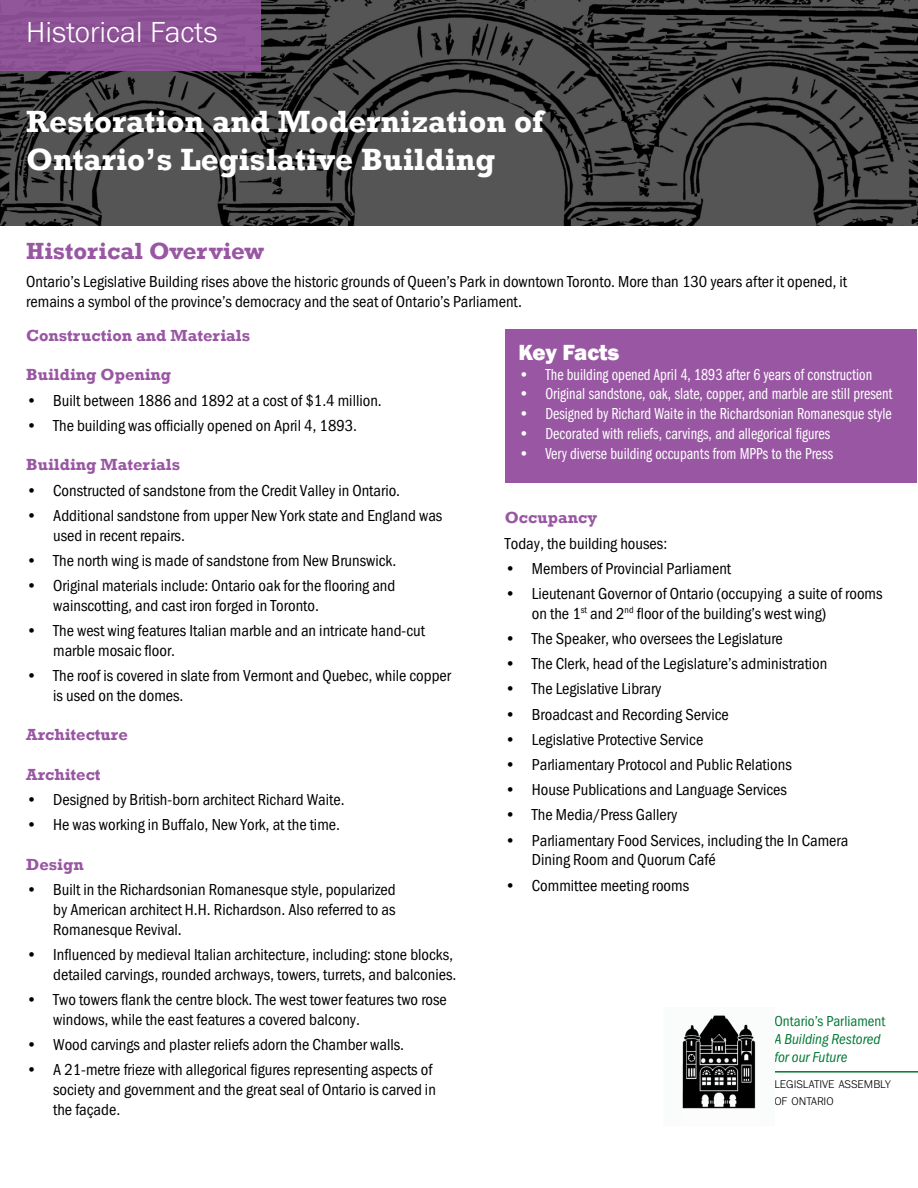
<style>
.page{position:relative;width:918px;height:1188px;background:#fff}
.page>*{position:absolute;margin:0;border:0;box-sizing:border-box;transform-origin:0 0}
.t1{font:700 31.5px/37.8px "Rockwell";color:#fff}
.Top_of_Page_Heading{font:300 30px "Franklin Gothic URW";color:#fff}
.Subheading1{font:700 24px "Rockwell";color:#9957a3}
.Subheading3{font:800 22.5px "Franklin Gothic";letter-spacing:-.01em;color:#fff}
.t2{font:16.5px/19.8px "Franklin Gothic URW Cond";color:#000}
.Key_Facts_Box{font:16.5px "Franklin Gothic URW Com Boo";color:#fff}
.Subheading2{font:700 16.5px "Rockwell";color:#9957a3}
.t3{font:15px "Franklin Gothic URW Con Boo Ita";color:#007a33}
.t4{font:15px "Franklin Gothic URW Cond";color:#007a33}
.t5{font:300 11.55px "Franklin Gothic URW";color:#000}
</style>
<div class="page">
<div style="left:505px;top:329px;width:411px;height:154px;background:#9957a3"></div>
<svg style="left:0;top:0;width:918px;height:226px;background:#424142"></svg>
<div style="left:0;top:0;width:260px;height:70px;background:#8e5497"></div>
<hr style="left:774px;top:1071px;width:144px;height:2px;background:#007a33">
<img style="left:682px;top:1015px;width:74px;height:94px">
<p class="Top_of_Page_Heading" style="left:26px;top:13px;width:193px">Historical Facts</p>
<p class="t1" style="left:26px;top:102px;width:519px">Restoration and Modernization of<br>Ontario’s Legislative Building</p>
<h2 class="Subheading1" style="left:26px;top:236px;width:239px">Historical Overview</h2>
<p class="t2" style="left:26px;top:270px;width:822px">Ontario’s Legislative Building rises above the historic grounds of Queen’s Park in downtown Toronto. More than 130 years after it opened, it remains a symbol of the province’s democracy and the seat of Ontario’s Parliament.</p>
<h3 class="Subheading2" style="left:26px;top:325px;width:225px">Construction and Materials</h3>
<h3 class="Subheading2" style="left:26px;top:365px;width:147px">Building Opening</h3>
<p class="t2" style="left:26px;top:389px;width:357px">• Built between 1886 and 1892 at a cost of $1.4 million.</p>
<p class="t2" style="left:26px;top:414px;width:333px">• The building was officially opened on April 4, 1893.</p>
<h3 class="Subheading2" style="left:26px;top:455px;width:155px">Building Materials</h3>
<p class="t2" style="left:26px;top:479px;width:376px">• Constructed of sandstone from the Credit Valley in Ontario.</p>
<p class="t2" style="left:53px;top:504px;width:391px;text-indent:-27px">• Additional sandstone from upper New York state and England was used in recent repairs.</p>
<p class="t2" style="left:26px;top:549px;width:372px">• The north wing is made of sandstone from New Brunswick.</p>
<p class="t2" style="left:53px;top:575px;width:344px;text-indent:-27px">• Original materials include: Ontario oak for the flooring and wainscotting, and cast iron forged in Toronto.</p>
<p class="t2" style="left:53px;top:620px;width:373px;text-indent:-27px">• The west wing features Italian marble and an intricate hand-cut marble mosaic floor.</p>
<p class="t2" style="left:53px;top:665px;width:399px;text-indent:-27px">• The roof is covered in slate from Vermont and Quebec, while copper is used on the domes.</p>
<h3 class="Subheading2" style="left:26px;top:725px;width:103px">Architecture</h3>
<h3 class="Subheading2" style="left:26px;top:764px;width:76px">Architect</h3>
<p class="t2" style="left:26px;top:789px;width:320px">• Designed by British-born architect Richard Waite.</p>
<p class="t2" style="left:26px;top:814px;width:315px">• He was working in Buffalo, New York, at the time.</p>
<h3 class="Subheading2" style="left:26px;top:854px;width:59px">Design</h3>
<p class="t2" style="left:53px;top:879px;width:344px;text-align:justify;text-indent:-27px">• Built in the Richardsonian Romanesque style, popularized by American architect H.H. Richardson. Also referred to as Romanesque Revival.</p>
<p class="t2" style="left:26px;top:944px;width:432px;text-align:right">• Influenced by medieval Italian architecture, including: stone blocks, detailed carvings, rounded archways, towers, turrets, and balconies.</p>
<p class="t2" style="left:53px;top:989px;width:395px;text-indent:-27px">• Two towers flank the centre block. The west tower features two rose windows, while the east features a covered balcony.</p>
<p class="t2" style="left:26px;top:1034px;width:380px">• Wood carvings and plaster reliefs adorn the Chamber walls.</p>
<p class="t2" style="left:53px;top:1059px;width:384px;text-indent:-27px">• A 21-metre frieze with allegorical figures representing aspects of society and government and the great seal of Ontario is carved in the façade.</p>
<h4 class="Subheading3" style="left:518px;top:338px;width:103px">Key Facts</h4>
<p class="Key_Facts_Box" style="left:518px;top:363px;width:355px">• The building opened April 4, 1893 after 6 years of construction</p>
<p class="Key_Facts_Box" style="left:518px;top:383px;width:376px">• Original sandstone, oak, slate, copper, and marble are still present</p>
<p class="Key_Facts_Box" style="left:518px;top:403px;width:375px">• Designed by Richard Waite in the Richardsonian Romanesque style</p>
<p class="Key_Facts_Box" style="left:518px;top:422px;width:313px">• Decorated with reliefs, carvings, and allegorical figures</p>
<p class="Key_Facts_Box" style="left:518px;top:442px;width:316px">• Very diverse building occupants from MPPs to the Press</p>
<h3 class="Subheading2" style="left:505px;top:508px;width:94px">Occupancy</h3>
<p class="t2" style="left:505px;top:532px;width:164px">Today, the building houses:</p>
<p class="t2" style="left:505px;top:557px;width:228px">• Members of Provincial Parliament</p>
<p class="t2" style="left:532px;top:582px;width:352px;text-indent:-27px">• Lieutenant Governor of Ontario (occupying a suite of rooms on the 1<sup>st</sup> and 2<sup>nd</sup> floor of the building’s west wing)</p>
<p class="t2" style="left:505px;top:627px;width:280px">• The Speaker, who oversees the Legislature</p>
<p class="t2" style="left:505px;top:653px;width:324px">• The Clerk, head of the Legislature’s administration</p>
<p class="t2" style="left:505px;top:678px;width:158px">• The Legislative Library</p>
<p class="t2" style="left:505px;top:703px;width:226px">• Broadcast and Recording Service</p>
<p class="t2" style="left:505px;top:728px;width:200px">• Legislative Protective Service</p>
<p class="t2" style="left:505px;top:753px;width:288px">• Parliamentary Protocol and Public Relations</p>
<p class="t2" style="left:505px;top:779px;width:284px">• House Publications and Language Services</p>
<p class="t2" style="left:505px;top:804px;width:174px">• The Media/Press Gallery</p>
<p class="t2" style="left:532px;top:829px;width:318px;text-indent:-27px">• Parliamentary Food Services, including the In Camera<br>Dining Room and Quorum Café</p>
<p class="t2" style="left:505px;top:874px;width:186px">• Committee meeting rooms</p>
<p class="t4" style="left:774px;top:1010px;width:112px">Ontario’s Parliament</p>
<p class="t3" style="left:774px;top:1031px;width:108px">A Building Restored</p>
<p class="t3" style="left:774px;top:1049px;width:74px">for our Future</p>
<p class="t5" style="left:774px;top:1077px;width:118px">LEGISLATIVE ASSEMBLY</p>
<p class="t5" style="left:774px;top:1094px;width:61px">OF ONTARIO</p>
</div>
